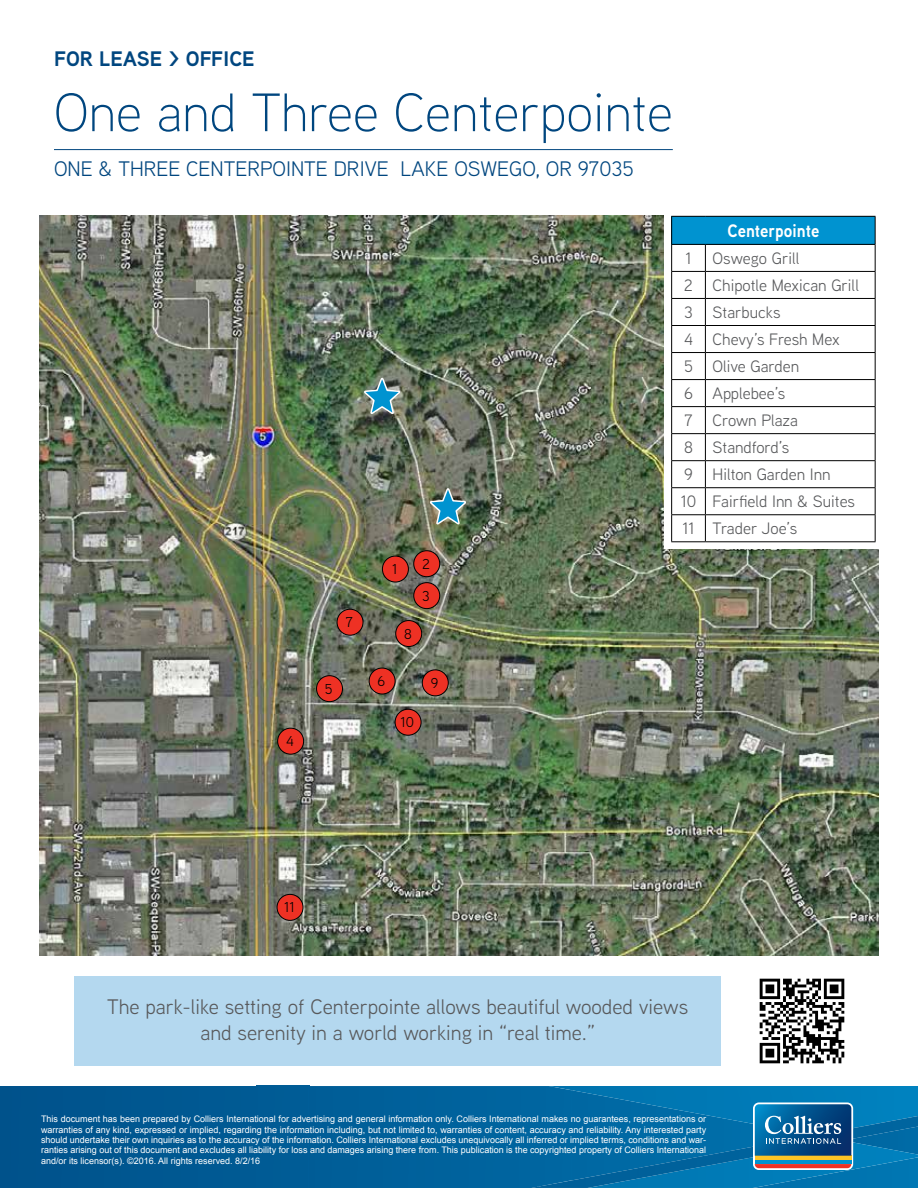
<style>
.page{position:relative;width:918px;height:1188px;background:#fff}
.page>*{position:absolute;margin:0;border:0;box-sizing:border-box;transform-origin:0 0}
.t1{font:300 54px "Aaux Next";color:#00467f}
.t2{font:21px/25.2px "Aaux Next";color:#58595b;text-align:center}
.t3{font:21px "Aaux Next";color:#00467f}
.t4{font:700 21px "Aaux Next";color:#00467f}
.t5{font:700 18px "Aaux Next";color:#fff;scale:.93 1}
.t6{font:16.5px/27px "Aaux Next";color:#58595b}
.t7{font:14.25px "Aaux Next";color:#000}
.t8{font:9px/10.4px "Arial";color:#fff;text-align:justify}
</style>
<div class="page">
<img style="left:0;top:1086px;width:572px;height:102px">
<img style="left:572px;top:1135px;width:346px;height:53px">
<img style="left:549px;top:1086px;width:369px;height:49px">
<img style="left:588px;top:1154px;width:181px;height:34px">
<img style="left:768px;top:1170px;width:150px;height:15px">
<img style="left:387px;top:1187px;width:144px;height:1px">
<img style="left:538px;top:1168px;width:103px;height:20px">
<img style="left:640px;top:1135px;width:203px;height:43px">
<img style="left:284px;top:1183px;width:103px;height:5px">
<svg style="left:531px;top:1186px;width:8px;height:2px"></svg>
<svg style="left:753px;top:1102px;width:165px;height:68px;background:#2c77a2"></svg>
<img style="left:40px;top:215px;width:838px;height:741px">
<div style="left:664px;top:212px;width:219px;height:337px;background:#fff"></div>
<div style="left:672px;top:216px;width:203px;height:28px;background:#0093d0"></div>
<hr style="left:671px;top:271px;width:34px;height:1px;background:#000">
<hr style="left:705px;top:271px;width:171px;height:1px;background:#000">
<hr style="left:671px;top:298px;width:34px;height:1px;background:#000">
<hr style="left:705px;top:298px;width:171px;height:1px;background:#000">
<hr style="left:671px;top:325px;width:34px;height:1px;background:#000">
<hr style="left:705px;top:325px;width:171px;height:1px;background:#000">
<hr style="left:671px;top:352px;width:34px;height:1px;background:#000">
<hr style="left:705px;top:352px;width:171px;height:1px;background:#000">
<hr style="left:671px;top:379px;width:34px;height:1px;background:#000">
<hr style="left:705px;top:379px;width:171px;height:1px;background:#000">
<hr style="left:671px;top:406px;width:34px;height:1px;background:#000">
<hr style="left:705px;top:406px;width:171px;height:1px;background:#000">
<hr style="left:671px;top:433px;width:34px;height:1px;background:#000">
<hr style="left:705px;top:433px;width:171px;height:1px;background:#000">
<hr style="left:671px;top:460px;width:34px;height:1px;background:#000">
<hr style="left:705px;top:460px;width:171px;height:1px;background:#000">
<hr style="left:671px;top:487px;width:34px;height:1px;background:#000">
<hr style="left:705px;top:487px;width:171px;height:1px;background:#000">
<hr style="left:671px;top:514px;width:34px;height:1px;background:#000">
<hr style="left:705px;top:514px;width:171px;height:1px;background:#000">
<svg style="left:705px;top:245px;width:1px;height:296px"></svg>
<hr style="left:671px;top:541px;width:34px;height:1px;background:#000">
<hr style="left:705px;top:541px;width:171px;height:1px;background:#000">
<hr style="left:671px;top:216px;width:34px;height:1px;background:#000">
<svg style="left:671px;top:217px;width:1px;height:324px"></svg>
<hr style="left:705px;top:216px;width:171px;height:1px;background:#000">
<svg style="left:875px;top:217px;width:1px;height:324px"></svg>
<hr style="left:671px;top:244px;width:34px;height:1px;background:#000">
<hr style="left:705px;top:244px;width:171px;height:1px;background:#000">
<div style="left:382px;top:556px;width:26px;height:26px;background:#ee3124;border-radius:50%"></div>
<div style="left:382px;top:556px;width:27px;height:26px;border:1px solid #000;border-radius:50%"></div>
<div style="left:414px;top:551px;width:26px;height:26px;background:#ee3124;border-radius:50%"></div>
<div style="left:413px;top:550px;width:27px;height:27px;border:1px solid #000;border-radius:50%"></div>
<div style="left:414px;top:583px;width:26px;height:26px;background:#ee3124;border-radius:50%"></div>
<div style="left:413px;top:582px;width:27px;height:27px;border:1px solid #000;border-radius:50%"></div>
<div style="left:278px;top:728px;width:26px;height:26px;background:#ee3124;border-radius:50%"></div>
<div style="left:277px;top:728px;width:27px;height:26px;border:1px solid #000;border-radius:50%"></div>
<div style="left:317px;top:676px;width:26px;height:26px;background:#ee3124;border-radius:50%"></div>
<div style="left:316px;top:675px;width:27px;height:27px;border:1px solid #000;border-radius:50%"></div>
<div style="left:369px;top:668px;width:26px;height:26px;background:#ee3124;border-radius:50%"></div>
<div style="left:369px;top:668px;width:26px;height:26px;border:1px solid #000;border-radius:50%"></div>
<div style="left:337px;top:609px;width:26px;height:26px;background:#ee3124;border-radius:50%"></div>
<div style="left:337px;top:609px;width:26px;height:27px;border:1px solid #000;border-radius:50%"></div>
<div style="left:396px;top:621px;width:26px;height:26px;background:#ee3124;border-radius:50%"></div>
<div style="left:395px;top:620px;width:27px;height:27px;border:1px solid #000;border-radius:50%"></div>
<div style="left:422px;top:670px;width:26px;height:26px;background:#ee3124;border-radius:50%"></div>
<div style="left:422px;top:670px;width:27px;height:26px;border:1px solid #000;border-radius:50%"></div>
<div style="left:395px;top:709px;width:26px;height:26px;background:#ee3124;border-radius:50%"></div>
<div style="left:395px;top:709px;width:26px;height:27px;border:1px solid #000;border-radius:50%"></div>
<div style="left:277px;top:894px;width:26px;height:26px;background:#ee3124;border-radius:50%"></div>
<div style="left:277px;top:894px;width:26px;height:27px;border:1px solid #000;border-radius:50%"></div>
<div style="left:75px;top:976px;width:646px;height:90px;background:#b4d8ef"></div>
<img style="left:759px;top:978px;width:86px;height:86px">
<svg style="left:429px;top:487px;width:38px;height:39px"></svg>
<svg style="left:363px;top:377px;width:39px;height:38px"></svg>
<hr style="left:54px;top:149px;width:619px;height:1px;background:#00467f">
<h2 class="t4" style="left:54px;top:44px;width:202px">FOR LEASE &gt; OFFICE</h2>
<h1 class="t1" style="left:54px;top:77px;width:620px">One and Three Centerpointe</h1>
<h2 class="t3" style="left:54px;top:155px;width:581px">ONE &amp; THREE CENTERPOINTE DRIVE LAKE OSWEGO, OR 97035</h2>
<h3 class="t7" style="left:286px;top:732px;width:9px">4</h3>
<h3 class="t7" style="left:346px;top:613px;width:9px">7</h3>
<h3 class="t7" style="left:325px;top:679px;width:9px">5</h3>
<h3 class="t7" style="left:392px;top:559px;width:7px">1</h3>
<h3 class="t7" style="left:404px;top:624px;width:9px">8</h3>
<h3 class="t7" style="left:422px;top:554px;width:9px">2</h3>
<h3 class="t7" style="left:422px;top:586px;width:9px">3</h3>
<h3 class="t7" style="left:378px;top:671px;width:9px">6</h3>
<h3 class="t7" style="left:401px;top:713px;width:15px">10</h3>
<h3 class="t7" style="left:431px;top:673px;width:9px">9</h3>
<h3 class="t5" style="left:727px;top:218px;width:100px">Centerpointe</h3>
<h3 class="t6" style="left:681px;top:244px;width:180px;text-indent:32px">Oswego Grill<br>2 Chipotle Mexican Grill<br>3 Starbucks<br>4 Chevy’s Fresh Mex<br>5 Olive Garden<br>6 Applebee’s<br>7 Crown Plaza<br>8 Standford’s<br>9 Hilton Garden Inn<br>10 Fairfield Inn &amp; Suites<br>11 Trader Joe’s</h3>
<h3 class="t6" style="left:685px;top:244px;width:8px">1</h3>
<h3 class="t7" style="left:284px;top:898px;width:12px">11</h3>
<h2 class="t2" style="left:107px;top:994px;width:583px">The park-like setting of Centerpointe allows beautiful wooded views and serenity in a world working in “real time.”</h2>
<p class="t8" style="left:41px;top:1114px;width:667px">This document has been prepared by Colliers International for advertising and general information only. Colliers International makes no guarantees, representations or warranties of any kind, expressed or implied, regarding the information including, but not limited to, warranties of content, accuracy and reliability. Any interested party should undertake their own inquiries as to the accuracy of the information. Colliers International excludes unequivocally all inferred or implied terms, conditions and war&shy;ranties arising out of this document and excludes all liability for loss and damages arising there from. This publication is the copyrighted property of Colliers International and/or its licensor(s). ©2016. All rights reserved. 8/2/16</p>
</div>
